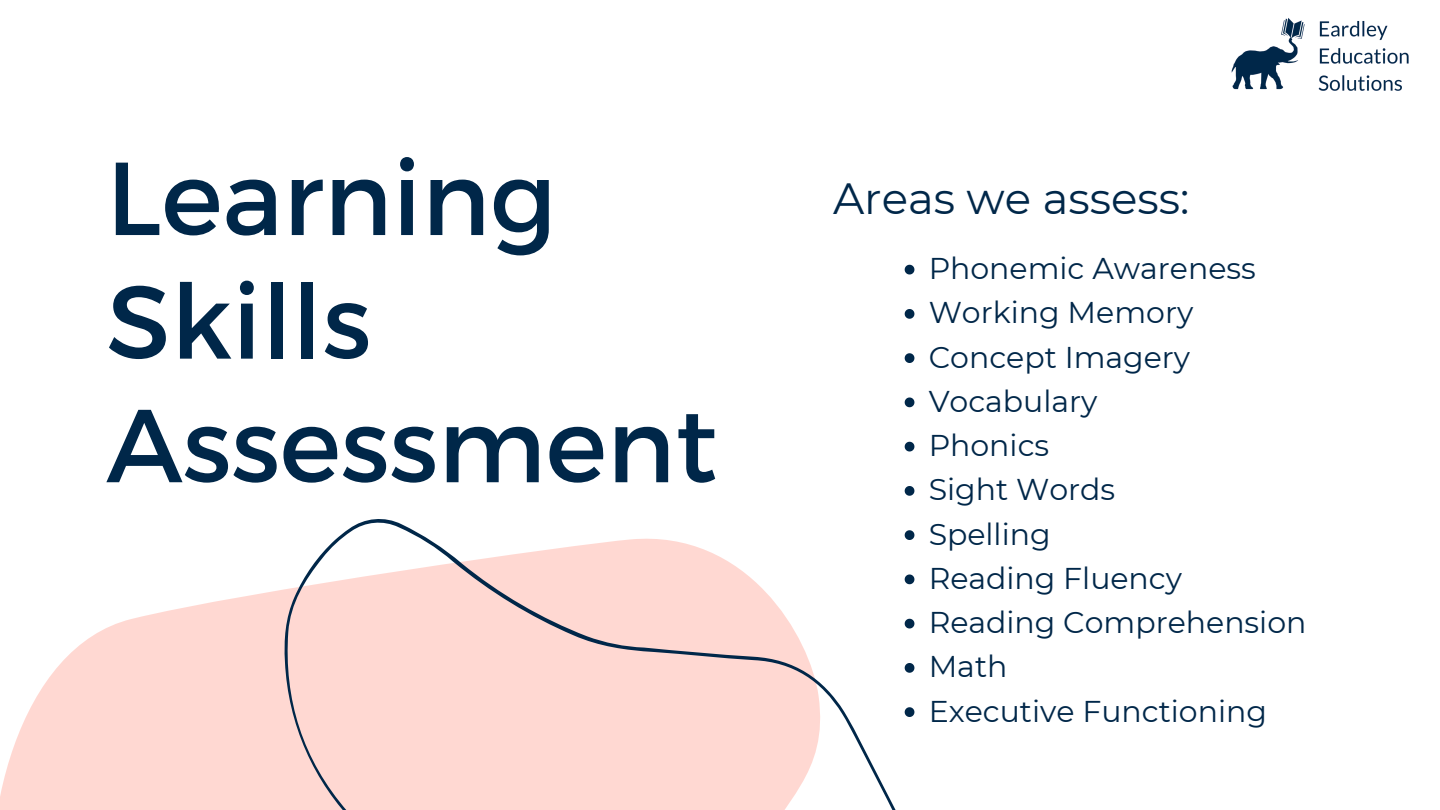
<style>
.page{position:relative;width:1440px;height:810px;background:#fff}
.page>*{position:absolute;margin:0;border:0;box-sizing:border-box;transform-origin:0 0}
.t1{font:103.5px/123.6px "Montserrat";color:#002749}
.t2{font:43.6px "Montserrat";color:#002749}
.t3{font:30px/44.2px "Montserrat";color:#002749}
</style>
<div class="page">
<svg style="left:0;top:613px;width:159px;height:197px;fill:#ffd8d2"></svg>
<svg style="left:159px;top:489px;width:756px;height:321px;fill:#ffd8d2"></svg>
<img style="left:1231px;top:18px;width:178px;height:73px">
<svg style="left:905px;top:265px;width:9px;height:10px"></svg>
<svg style="left:905px;top:309px;width:9px;height:10px"></svg>
<svg style="left:905px;top:353px;width:9px;height:10px"></svg>
<svg style="left:905px;top:398px;width:9px;height:9px"></svg>
<svg style="left:905px;top:442px;width:9px;height:10px"></svg>
<svg style="left:905px;top:486px;width:9px;height:10px"></svg>
<svg style="left:905px;top:530px;width:9px;height:10px"></svg>
<svg style="left:905px;top:575px;width:9px;height:9px"></svg>
<svg style="left:905px;top:619px;width:9px;height:10px"></svg>
<svg style="left:905px;top:663px;width:9px;height:10px"></svg>
<svg style="left:905px;top:707px;width:9px;height:10px"></svg>
<h1 class="t1" style="left:106px;top:131px;width:452px">Learning</h1>
<h1 class="t1" style="left:106px;top:255px;width:613px">Skills<br>Assessment</h1>
<h2 class="t2" style="left:833px;top:171px;width:358px">Areas we assess:</h2>
<p class="t3" style="left:929px;top:246px;width:379px">Phonemic Awareness<br>Working Memory<br>Concept Imagery<br>Vocabulary<br>Phonics<br>Sight Words<br>Spelling<br>Reading Fluency<br>Reading Comprehension<br>Math<br>Executive Functioning</p>
</div>
